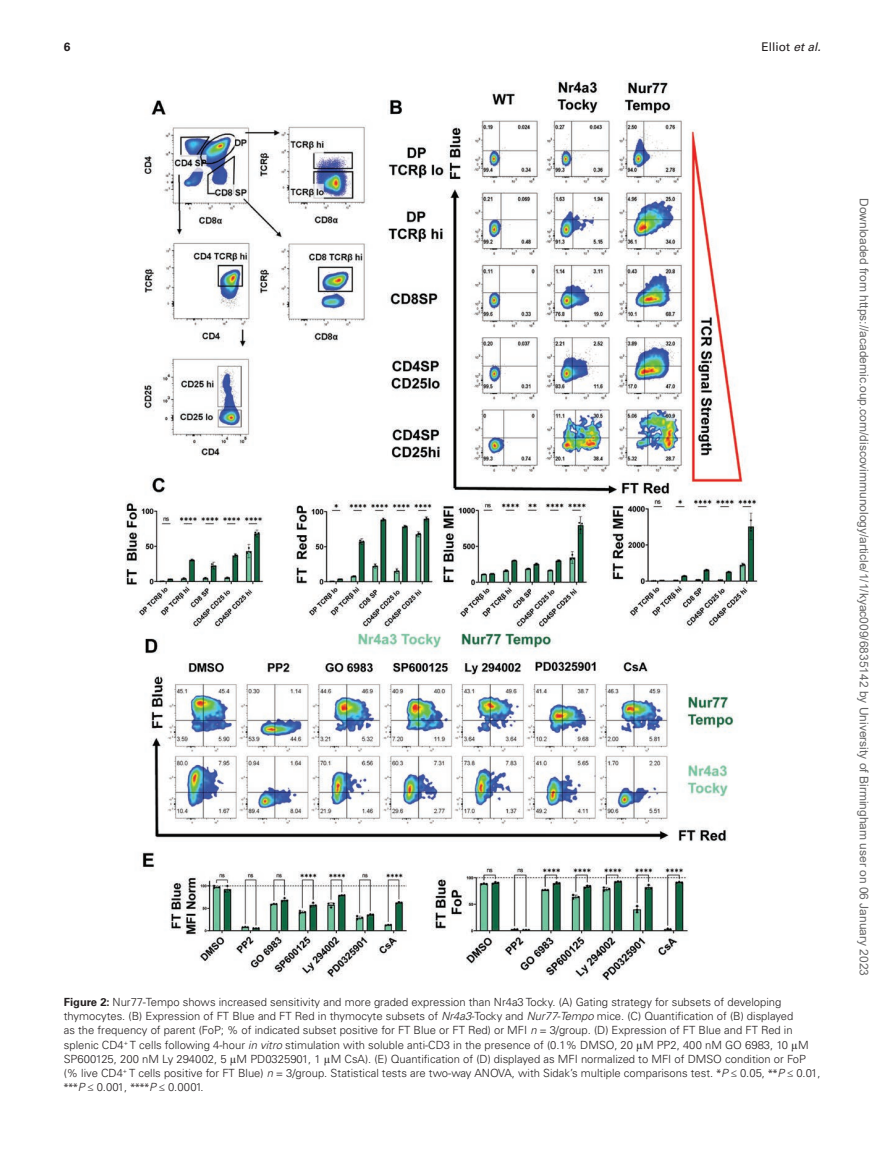
<style>
.page{position:relative;width:893px;height:1174px;background:#fff}
.page>*{position:absolute;margin:0;border:0;box-sizing:border-box;transform-origin:0 0}
.t1{font:12px "Arial";color:#666}
.t2{font:12px "Univers LT Std";color:#231f20}
.t3{font:700 12px "Univers LT Std";color:#231f20}
.t4{font:300 11.25px/14.2px "Univers LT Std";color:#231f20}
.s1{font-style:italic}
.s2{font-weight:700}
.s3{font-family:"Gandhari Unicode";font-weight:400}
.s4{font-family:"Myriad Pro";font-weight:400}
</style>
<div class="page">
<img style="left:126px;top:81px;width:632px;height:900px">
<p class="t3" style="left:64px;top:40px;width:8px">6</p>
<p class="t2" style="left:761px;top:40px;width:61px">Elliot <span class="s1">et al.</span></p>
<p class="t4" style="left:64px;top:994px;width:758px"><span class="s2">Figure 2:</span> Nur77-Tempo shows increased sensitivity and more graded expression than Nr4a3 Tocky. (A) Gating strategy for subsets of developing thymocytes. (B) Expression of FT Blue and FT Red in thymocyte subsets of <span class="s1">Nr4a3</span>-Tocky and <span class="s1">Nur77-Tempo</span> mice. (C) Quantification of (B) displayed<br>as the frequency of parent (FoP; % of indicated subset positive for FT Blue or FT Red) or MFI <span class="s1">n</span> = 3/group. (D) Expression of FT Blue and FT Red in splenic CD4<sup>+</sup> T cells following 4-hour <span class="s1">in vitro</span> stimulation with soluble anti-CD3 in the presence of (0.1% DMSO, 20 <span class="s3">μ</span>M PP2, 400 nM GO 6983, 10 <span class="s3">μ</span>M SP600125, 200 nM Ly 294002, 5 <span class="s3">μ</span>M PD0325901, 1 <span class="s3">μ</span>M CsA). (E) Quantification of (D) displayed as MFI normalized to MFI of DMSO condition or FoP (% live CD4<sup>+</sup> T cells positive for FT Blue) <span class="s1">n</span> = 3/group. Statistical tests are two-way ANOVA, with Sidak’s multiple comparisons test. <span class="s4">*</span><span class="s1">P</span> ≤ 0.05, <span class="s4">**</span><span class="s1">P</span> ≤ 0.01, <span class="s4">***</span><span class="s1">P</span> ≤ 0.001, <span class="s4">****</span><span class="s1">P</span> ≤ 0.0001.</p>
<p class="t1" style="left:868px;top:198px;width:779px;rotate:90deg">Downloaded from https://academic.oup.com/discovimmunology/article/1/1/kyac009/6835142 by University of Birmingham user on 06 January 2023</p>
</div>
